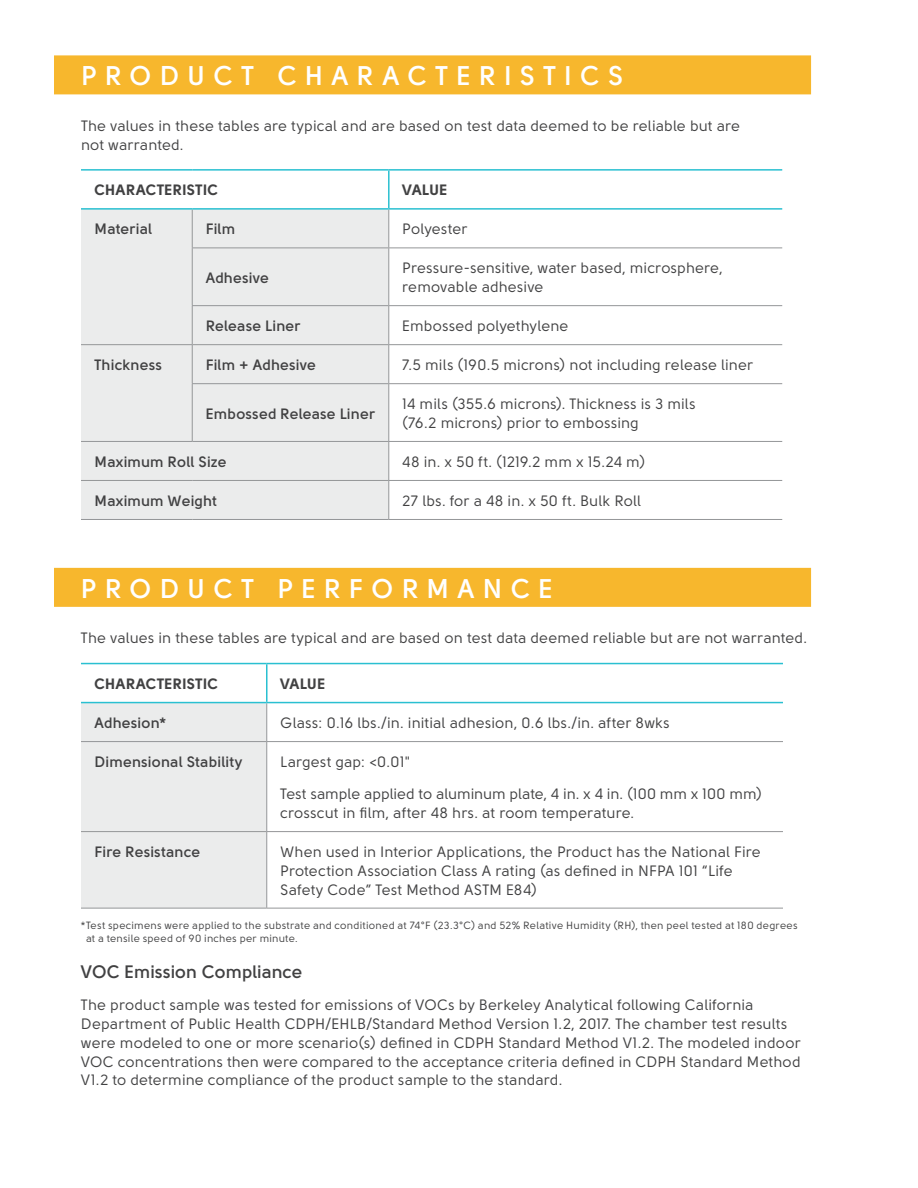
<style>
.page{position:relative;width:918px;height:1188px;background:#fff}
.page>*{position:absolute;margin:0;border:0;box-sizing:border-box;transform-origin:0 0}
.t1{font:600 27px "Solomon Sans";letter-spacing:.3em;color:#fff}
.t2{font:600 18px "Solomon Sans";color:#414142}
.t3{font:15px/18.8px "Solomon Sans";color:#414142}
.t4{font:600 15px "Solomon Sans";letter-spacing:.005em;color:#414142}
.t5{font:700 15px "Solomon Sans";letter-spacing:.02em;color:#414142}
.t6{font:10.5px/13.2px "Solomon Sans";letter-spacing:.015em;color:#414142}
</style>
<div class="page">
<div style="left:54px;top:55px;width:757px;height:39px;background:#f7b72d"></div>
<div style="left:54px;top:568px;width:757px;height:39px;background:#f7b72d"></div>
<svg style="left:389px;top:210px;width:393px;height:309px"></svg>
<div style="left:81px;top:210px;width:307px;height:309px;background:#ebecec"></div>
<hr style="left:192px;top:210px;width:1px;height:38px;background:#949698">
<hr style="left:388px;top:210px;width:1px;height:38px;background:#949698">
<hr style="left:192px;top:248px;width:197px;height:1px;background:#949698">
<hr style="left:192px;top:248px;width:1px;height:57px;background:#949698">
<hr style="left:389px;top:248px;width:393px;height:1px;background:#949698">
<hr style="left:388px;top:248px;width:1px;height:57px;background:#949698">
<hr style="left:192px;top:305px;width:197px;height:1px;background:#949698">
<hr style="left:192px;top:306px;width:1px;height:38px;background:#949698">
<hr style="left:389px;top:305px;width:393px;height:1px;background:#949698">
<hr style="left:388px;top:306px;width:1px;height:38px;background:#949698">
<hr style="left:81px;top:344px;width:111px;height:1px;background:#949698">
<hr style="left:192px;top:344px;width:197px;height:1px;background:#949698">
<hr style="left:192px;top:345px;width:1px;height:38px;background:#949698">
<hr style="left:389px;top:344px;width:393px;height:1px;background:#949698">
<hr style="left:388px;top:345px;width:1px;height:38px;background:#949698">
<hr style="left:192px;top:383px;width:197px;height:1px;background:#949698">
<hr style="left:192px;top:384px;width:1px;height:57px;background:#949698">
<hr style="left:389px;top:383px;width:393px;height:1px;background:#949698">
<hr style="left:388px;top:384px;width:1px;height:57px;background:#949698">
<hr style="left:81px;top:441px;width:111px;height:1px;background:#949698">
<hr style="left:192px;top:441px;width:197px;height:1px;background:#949698">
<hr style="left:389px;top:441px;width:393px;height:1px;background:#949698">
<hr style="left:388px;top:442px;width:1px;height:38px;background:#949698">
<hr style="left:81px;top:480px;width:111px;height:1px;background:#949698">
<hr style="left:192px;top:480px;width:197px;height:1px;background:#949698">
<hr style="left:389px;top:480px;width:393px;height:1px;background:#949698">
<hr style="left:388px;top:481px;width:1px;height:38px;background:#949698">
<hr style="left:81px;top:519px;width:111px;height:1px;background:#949698">
<hr style="left:192px;top:519px;width:197px;height:1px;background:#949698">
<hr style="left:389px;top:519px;width:393px;height:1px;background:#949698">
<hr style="left:81px;top:169px;width:111px;height:2px;background:#2ac0d1">
<hr style="left:192px;top:169px;width:197px;height:2px;background:#2ac0d1">
<hr style="left:81px;top:208px;width:111px;height:2px;background:#2ac0d1">
<hr style="left:192px;top:208px;width:197px;height:2px;background:#2ac0d1">
<hr style="left:388px;top:171px;width:2px;height:37px;background:#2ac0d1">
<hr style="left:389px;top:169px;width:393px;height:2px;background:#2ac0d1">
<hr style="left:389px;top:208px;width:393px;height:2px;background:#2ac0d1">
<div style="left:81px;top:703px;width:185px;height:205px;background:#ebecec"></div>
<svg style="left:267px;top:703px;width:516px;height:205px"></svg>
<hr style="left:266px;top:703px;width:1px;height:38px;background:#949698">
<hr style="left:81px;top:741px;width:186px;height:1px;background:#949698">
<hr style="left:267px;top:741px;width:516px;height:1px;background:#949698">
<hr style="left:266px;top:742px;width:1px;height:89px;background:#949698">
<hr style="left:81px;top:831px;width:186px;height:1px;background:#949698">
<hr style="left:267px;top:831px;width:516px;height:1px;background:#949698">
<hr style="left:266px;top:832px;width:1px;height:76px;background:#949698">
<hr style="left:81px;top:908px;width:186px;height:1px;background:#949698">
<hr style="left:267px;top:908px;width:516px;height:1px;background:#949698">
<hr style="left:81px;top:663px;width:186px;height:1px;background:#2ac0d1">
<hr style="left:81px;top:702px;width:186px;height:1px;background:#2ac0d1">
<hr style="left:266px;top:664px;width:2px;height:38px;background:#2ac0d1">
<hr style="left:267px;top:663px;width:516px;height:1px;background:#2ac0d1">
<hr style="left:267px;top:702px;width:516px;height:1px;background:#2ac0d1">
<h1 class="t1" style="left:81px;top:61px;width:544px">PRODUCT CHARACTERISTICS</h1>
<p class="t3" style="left:81px;top:116px;width:661px">The values in these tables are typical and are based on test data deemed to be reliable but are not warranted.</p>
<p class="t5" style="left:94px;top:181px;width:125px">CHARACTERISTIC</p>
<p class="t5" style="left:402px;top:181px;width:47px">VALUE</p>
<p class="t4" style="left:94px;top:221px;width:59px">Material</p>
<p class="t4" style="left:206px;top:221px;width:31px">Film</p>
<p class="t3" style="left:402px;top:220px;width:67px">Polyester</p>
<p class="t4" style="left:206px;top:269px;width:65px">Adhesive</p>
<p class="t3" style="left:402px;top:259px;width:322px">Pressure-sensitive, water based, microsphere, removable adhesive</p>
<p class="t4" style="left:206px;top:318px;width:97px">Release Liner</p>
<p class="t3" style="left:402px;top:317px;width:168px">Embossed polyethylene</p>
<p class="t4" style="left:94px;top:357px;width:69px">Thickness</p>
<p class="t4" style="left:206px;top:357px;width:112px">Film + Adhesive</p>
<p class="t3" style="left:402px;top:356px;width:353px">7.5 mils (190.5 microns) not including release liner</p>
<p class="t4" style="left:206px;top:405px;width:171px">Embossed Release Liner</p>
<p class="t3" style="left:402px;top:395px;width:295px">14 mils (355.6 microns). Thickness is 3 mils (76.2 microns) prior to embossing</p>
<p class="t4" style="left:94px;top:453px;width:134px">Maximum Roll Size</p>
<p class="t3" style="left:402px;top:452px;width:245px">48 in. x 50 ft. (1219.2 mm x 15.24 m)</p>
<p class="t4" style="left:94px;top:492px;width:124px">Maximum Weight</p>
<p class="t3" style="left:402px;top:492px;width:240px">27 lbs. for a 48 in. x 50 ft. Bulk Roll</p>
<h1 class="t1" style="left:81px;top:573px;width:473px">PRODUCT PERFORMANCE</h1>
<p class="t3" style="left:81px;top:629px;width:728px">The values in these tables are typical and are based on test data deemed reliable but are not warranted.</p>
<p class="t5" style="left:94px;top:675px;width:125px">CHARACTERISTIC</p>
<p class="t5" style="left:280px;top:675px;width:47px">VALUE</p>
<p class="t4" style="left:94px;top:714px;width:74px">Adhesion*</p>
<p class="t3" style="left:280px;top:714px;width:391px">Glass: 0.16 lbs./in. initial adhesion, 0.6 lbs./in. after 8wks</p>
<p class="t4" style="left:94px;top:753px;width:149px">Dimensional Stability</p>
<p class="t3" style="left:280px;top:746px;width:483px;line-height:32.2px">Largest gap: &lt;0.01"<br>Test sample applied to aluminum plate, 4 in. x 4 in. (100 mm x 100 mm)</p>
<p class="t3" style="left:280px;top:804px;width:356px">crosscut in film, after 48 hrs. at room temperature.</p>
<p class="t4" style="left:94px;top:843px;width:107px">Fire Resistance</p>
<p class="t3" style="left:280px;top:843px;width:482px">When used in Interior Applications, the Product has the National Fire<br>Protection Association Class A rating (as defined in NFPA 101 “Life<br>Safety Code” Test Method ASTM E84)</p>
<p class="t6" style="left:86px;top:919px;width:713px;text-indent:-5px">*Test specimens were applied to the substrate and conditioned at 74°F (23.3°C) and 52% Relative Humidity (RH), then peel tested at 180 degrees at a tensile speed of 90 inches per minute.</p>
<p class="t2" style="left:81px;top:962px;width:223px">VOC Emission Compliance</p>
<p class="t3" style="left:81px;top:996px;width:721px">The product sample was tested for emissions of VOCs by Berkeley Analytical following California Department of Public Health CDPH/EHLB/Standard Method Version 1.2, 2017. The chamber test results were modeled to one or more scenario(s) defined in CDPH Standard Method V1.2. The modeled indoor VOC concentrations then were compared to the acceptance criteria defined in CDPH Standard Method V1.2 to determine compliance of the product sample to the standard.</p>
</div>
